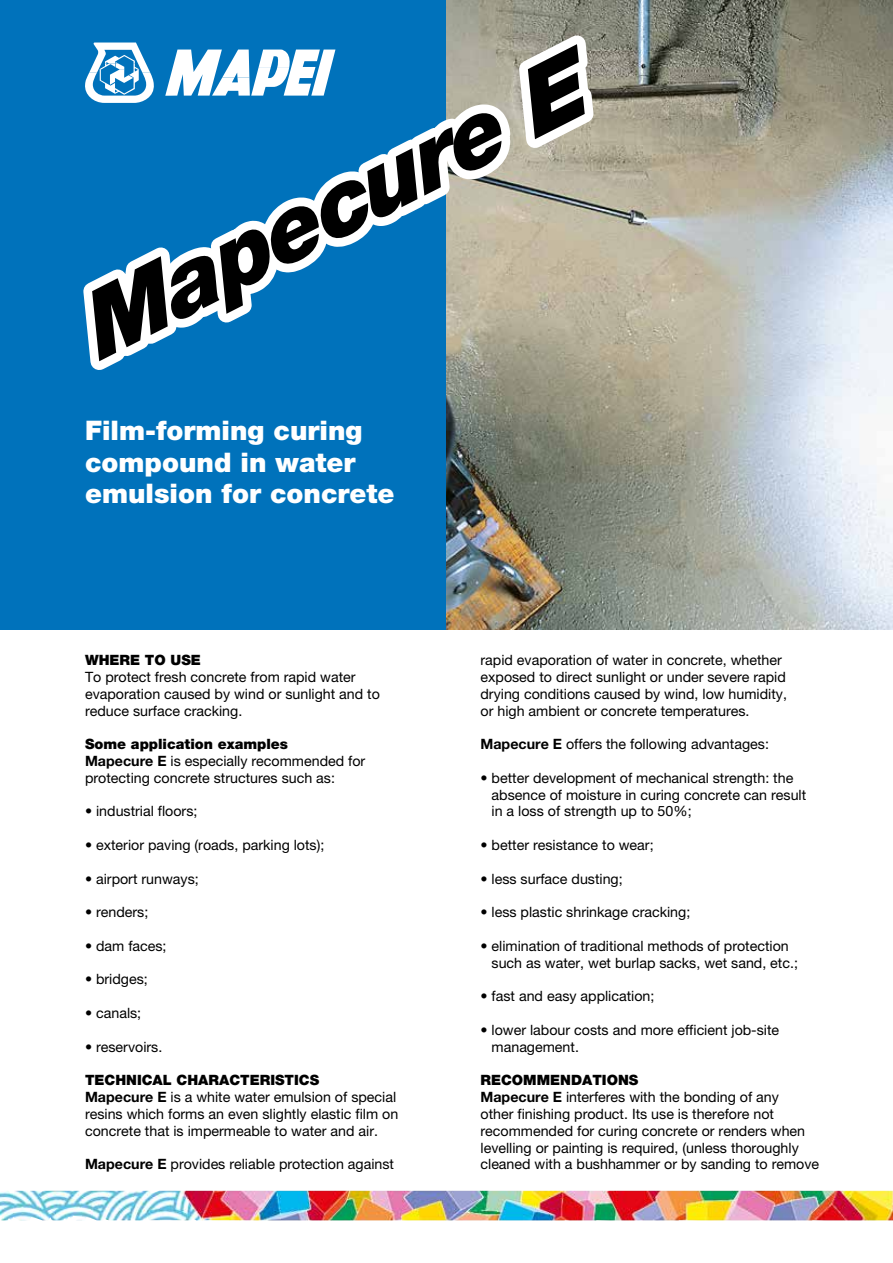
<style>
.page{position:relative;width:893px;height:1263px;background:#fff}
.page>*{position:absolute;margin:0;border:0;box-sizing:border-box;transform-origin:0 0}
.t1{font:italic 900 91.95px "Helvetica Neue LTW1 G";color:#000}
.t2{font:900 27px/31.5px "Helvetica Neue LTW1 G";color:#fff}
.t3{font:14.25px/16.8px "Helvetica Neue LTW1 G";color:#000}
.t4{font:900 14.25px "Helvetica Neue LTW1 G";color:#000}
.s1{font-weight:900}
.s2{font-weight:700}
</style>
<div class="page">
<div style="left:0;top:0;width:451px;height:629px;background:#0072bb"></div>
<img style="left:0;top:1191px;width:893px;height:29px">
<img style="left:446px;top:0;width:447px;height:629px">
<svg style="left:83px;top:17px;width:520px;height:368px"></svg>
<h1 class="t1" style="left:60px;top:282px;width:556px;rotate:-27deg">Mapecure E</h1>
<h2 class="t2" style="left:85px;top:415px;width:311px">Film-forming curing compound in water emulsion for concrete</h2>
<p class="t4" style="left:85px;top:651px;width:117px">WHERE TO USE</p>
<p class="t3" style="left:85px;top:668px;width:296px">To protect fresh concrete from rapid water evaporation caused by wind or sunlight and to reduce surface cracking.</p>
<p class="t3" style="left:85px;top:735px;width:282px"><span class="s1">Some application examples<br></span><span class="s2">Mapecure E</span> is especially recommended for protecting concrete structures such as:</p>
<p class="t3" style="left:85px;top:803px;width:114px">• industrial floors;</p>
<p class="t3" style="left:85px;top:836px;width:241px">• exterior paving (roads, parking lots);</p>
<p class="t3" style="left:85px;top:870px;width:115px">• airport runways;</p>
<p class="t3" style="left:85px;top:904px;width:65px">• renders;</p>
<p class="t3" style="left:85px;top:937px;width:83px">• dam faces;</p>
<p class="t3" style="left:85px;top:971px;width:64px">• bridges;</p>
<p class="t3" style="left:85px;top:1004px;width:58px">• canals;</p>
<p class="t3" style="left:85px;top:1038px;width:79px">• reservoirs.</p>
<p class="t3" style="left:85px;top:1072px;width:315px"><span class="s1">TECHNICAL CHARACTERISTICS<br></span><span class="s2">Mapecure E</span> is a white water emulsion of special resins which forms an even slightly elastic film on concrete that is impermeable to water and air.</p>
<p class="t3" style="left:85px;top:1156px;width:311px"><span class="s2">Mapecure E</span> provides reliable protection against</p>
<p class="t3" style="left:480px;top:651px;width:308px">rapid evaporation of water in concrete, whether exposed to direct sunlight or under severe rapid drying conditions caused by wind, low humidity, or high ambient or concrete temperatures.</p>
<p class="t3" style="left:480px;top:735px;width:290px"><span class="s2">Mapecure E</span> offers the following advantages:</p>
<p class="t3" style="left:492px;top:769px;width:316px;text-indent:-11px">• better development of mechanical strength: the absence of moisture in curing concrete can result in a loss of strength up to 50%;</p>
<p class="t3" style="left:480px;top:836px;width:175px">• better resistance to wear;</p>
<p class="t3" style="left:480px;top:870px;width:144px">• less surface dusting;</p>
<p class="t3" style="left:480px;top:904px;width:211px">• less plastic shrinkage cracking;</p>
<p class="t3" style="left:492px;top:937px;width:308px;text-indent:-11px">• elimination of traditional methods of protection such as water, wet burlap sacks, wet sand, etc.;</p>
<p class="t3" style="left:480px;top:988px;width:175px">• fast and easy application;</p>
<p class="t3" style="left:492px;top:1021px;width:289px;text-indent:-11px">• lower labour costs and more efficient job-site management.</p>
<p class="t3" style="left:480px;top:1072px;width:340px"><span class="s1">RECOMMENDATIONS<br></span><span class="s2">Mapecure E</span> interferes with the bonding of any<br>other finishing product. Its use is therefore not recommended for curing concrete or renders when levelling or painting is required, (unless thoroughly cleaned with a bushhammer or by sanding to remove</p>
</div>
